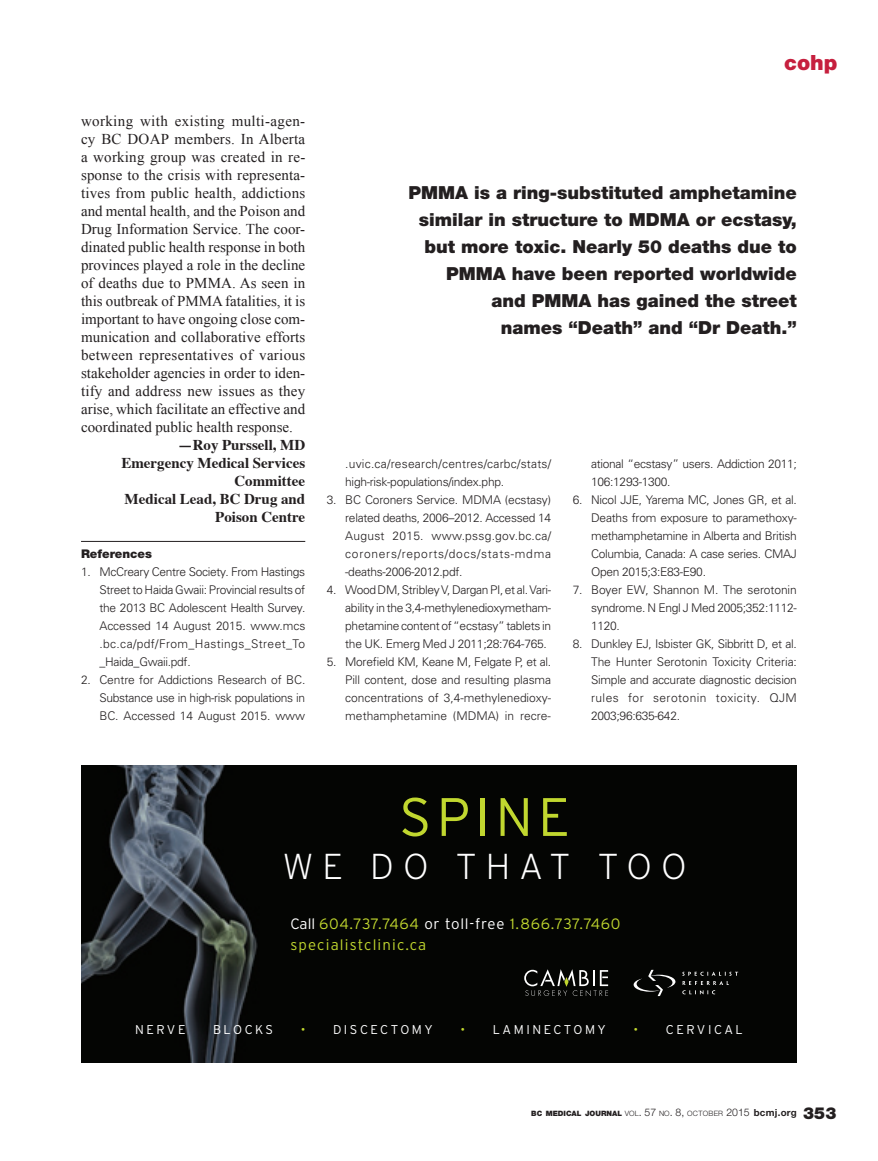
<style>
.page{position:relative;width:878px;height:1161px;background:#fff}
.page>*{position:absolute;margin:0;border:0;box-sizing:border-box;transform-origin:0 0}
.t1{font:300 54px "Interstate";color:#c1d72f}
.t2{font:36px "Interstate Light Extra";letter-spacing:.25em;color:#fff}
.t3{font:900 21px "Helvetica Neue";color:#c61f3e}
.t4{font:900 18px/27px "Helvetica Neue";color:#231f20;text-align:right}
.t5{font:15px/18px "Times New Roman";color:#231f20;text-align:justify}
.t6{font:700 15px/18px "Times";color:#231f20;text-align:right}
.t7{font:300 15px/21px "Interstate";letter-spacing:.05em;color:#c1d72f}
.t8{font:300 12.75px "Interstate";letter-spacing:.2em;color:#fff}
.t9{font:300 12px/18px "Univers";letter-spacing:-.025em;color:#231f20;text-align:justify}
.t10{font:300 12px/18px "Univers";letter-spacing:.02em;color:#231f20}
.t11{font:900 12px "Helvetica Neue";color:#231f20}
.t12{font:900 7.35px "Helvetica Neue";color:#231f20}
.s1{color:#fff}
.s2{color:#c1d72f}
.s3{font-weight:300}
.s4{font-weight:300;font-size:10.5px}
.s5{font-weight:700;font-size:9.75px}
.s6{font-size:16.5px}
</style>
<div class="page">
<hr style="left:81px;top:541px;width:224px;height:1px;background:#231f20">
<img style="left:81px;top:766px;width:715px;height:297px">
<svg style="left:682px;top:972px;width:56px;height:22px"></svg>
<svg style="left:633px;top:970px;width:42px;height:26px"></svg>
<svg style="left:524px;top:969px;width:84px;height:27px;background:#343532"></svg>
<p class="t5" style="left:81px;top:112px;width:226px">working with existing multi-agen&shy;cy BC DOAP members. In Alberta a working group was created in re&shy;sponse to the crisis with representa&shy;tives from public health, addictions and mental health, and the Poison and Drug Information Service. The coor&shy;dinated public health response in both provinces played a role in the decline of deaths due to PMMA. As seen in this outbreak of PMMA fatalities, it is important to have ongoing close com&shy;munication and collaborative efforts between representatives of various stakeholder agencies in order to iden&shy;tify and address new issues as they arise, which facilitate an effective and coordinated public health response.</p>
<p class="t6" style="left:121px;top:434px;width:185px">—Roy Purssell, MD<br>Emergency Medical Services<br>Committee<br>Medical Lead, BC Drug and<br>Poison Centre</p>
<p class="t11" style="left:81px;top:547px;width:72px">References</p>
<p class="t9" style="left:99px;top:562px;width:207px;text-indent:-18px">1. McCreary Centre Society. From Hastings Street to Haida Gwaii: Provincial results of the 2013 BC Adolescent Health Survey.<br>Accessed 14 August 2015. www.mcs .bc.ca/pdf/From_Hastings_Street_To _Haida_Gwaii.pdf.</p>
<p class="t9" style="left:99px;top:670px;width:207px;text-indent:-18px">2. Centre for Addictions Research of BC.<br>Substance use in high-risk populations in BC. Accessed 14 August 2015. www</p>
<h3 class="t3" style="left:784px;top:50px;width:55px">cohp</h3>
<h3 class="t4" style="left:408px;top:179px;width:390px">PMMA is a ring-substituted amphetamine similar in structure to MDMA or ecstasy, but more toxic. Nearly 50 deaths due to PMMA have been reported worldwide and PMMA has gained the street<br>names “Death” and “Dr Death.”</h3>
<p class="t10" style="left:345px;top:454px;width:207px">.uvic.ca/research/centres/carbc/stats/ high-risk-populations/index.php.</p>
<p class="t9" style="left:345px;top:490px;width:207px;text-indent:-18px">3. BC Coroners Service. MDMA (ecstasy) related deaths, 2006–2012. Accessed 14<br>August 2015. www.pssg.gov.bc.ca/ coroners/reports/docs/stats-mdma -deaths-2006-2012.pdf.</p>
<p class="t9" style="left:345px;top:580px;width:207px;text-indent:-18px">4. Wood DM, Stribley V, Dargan PI, et al. Vari&shy;ability in the 3,4-methylenedioxymetham&shy;phetamine content of “ecstasy” tablets in the UK. Emerg Med J 2011;28:764-765.</p>
<p class="t9" style="left:345px;top:652px;width:207px;text-indent:-18px">5. Morefield KM, Keane M, Felgate P, et al.<br>Pill content, dose and resulting plasma concentrations of 3,4-methylenedioxy&shy;methamphetamine (MDMA) in recre-</p>
<p class="t9" style="left:591px;top:454px;width:207px">ational “ecstasy” users. Addiction 2011;<br>106:1293-1300.</p>
<p class="t9" style="left:591px;top:490px;width:207px;text-indent:-18px">6. Nicol JJE, Yarema MC, Jones GR, et al.<br>Deaths from exposure to paramethoxy&shy;methamphetamine in Alberta and British Columbia, Canada: A case series. CMAJ Open 2015;3:E83-E90.</p>
<p class="t9" style="left:591px;top:580px;width:207px;text-indent:-18px">7. Boyer EW, Shannon M. The serotonin syndrome. N Engl J Med 2005;352:1112- 1120.</p>
<p class="t9" style="left:591px;top:634px;width:207px;text-indent:-18px">8. Dunkley EJ, Isbister GK, Sibbritt D, et al.<br>The Hunter Serotonin Toxicity Criteria:<br>Simple and accurate diagnostic decision rules for serotonin toxicity. QJM 2003;96:635-642.</p>
<h1 class="t1" style="left:399px;top:784px;width:172px">SPINE</h1>
<h2 class="t2" style="left:282px;top:847px;width:406px">WE DO THAT TOO</h2>
<p class="t7" style="left:290px;top:913px;width:331px"><span class="s1">CALL</span> 604.737.7464 <span class="s1">OR TOLL-FREE</span> 1.866.737.7460<br>SPECIALISTCLINIC.CA</p>
<p class="t8" style="left:135px;top:1022px;width:52px">NERVE</p>
<p class="t8" style="left:213px;top:1022px;width:62px">BLOCKS</p>
<p class="t8" style="left:301px;top:1022px;width:134px"><span class="s2">•</span> DISCECTOMY</p>
<p class="t8" style="left:460px;top:1022px;width:147px"><span class="s2">•</span> LAMINECTOMY</p>
<p class="t8" style="left:633px;top:1022px;width:111px"><span class="s2">•</span> CERVICAL</p>
<p class="t12" style="left:531px;top:1109px;width:306px">BC MEDICAL JOURNAL <span class="s3">VOL</span><span class="s4">. 57</span> <span class="s3">NO</span><span class="s4">. 8,</span> <span class="s3">OCTOBER</span> <span class="s4">2015</span> <span class="s5">bcmj.org</span> <span class="s6">353</span></p>
</div>
